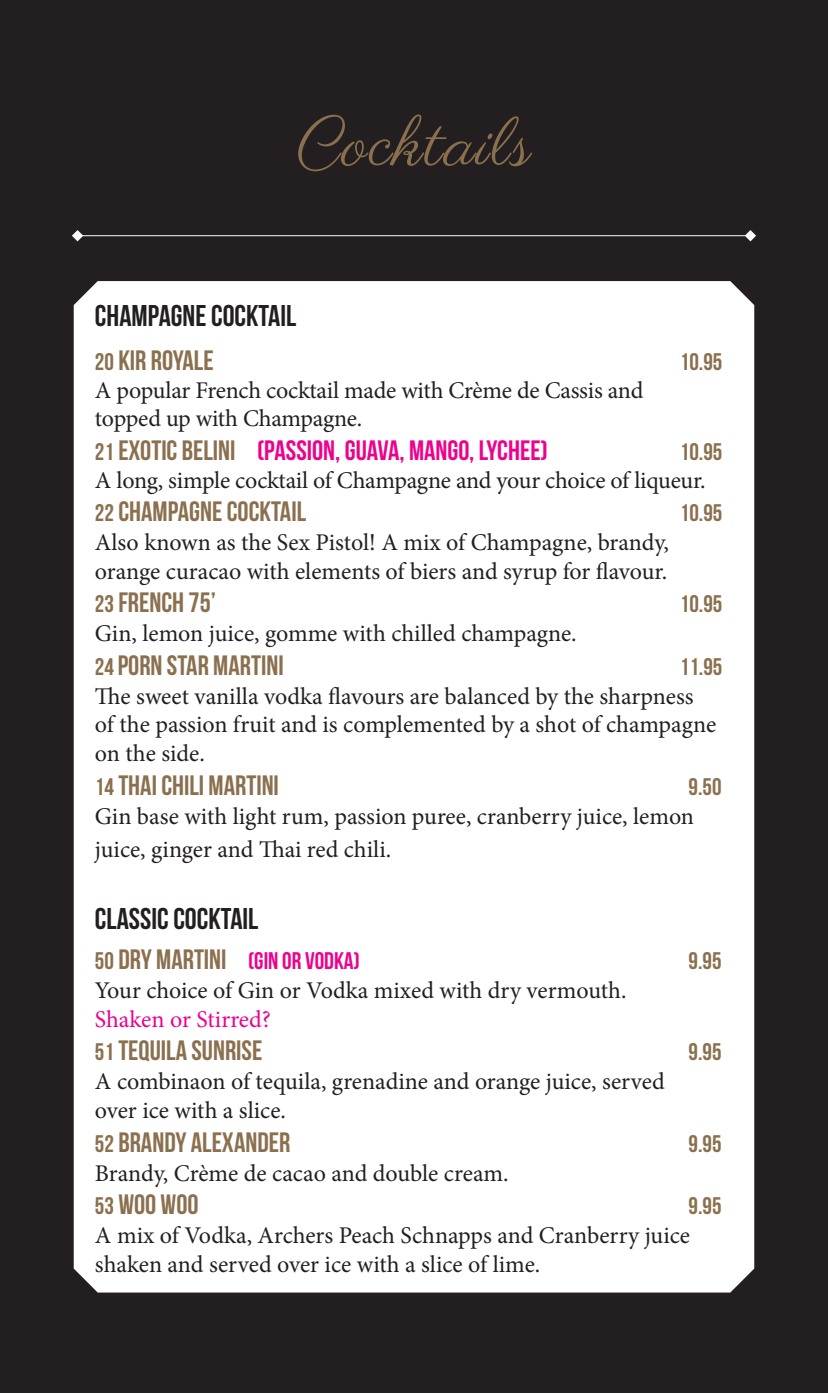
<style>
.page{position:relative;width:828px;height:1395px;background:#fff}
.page>*{position:absolute;margin:0;border:0;box-sizing:border-box;transform-origin:0 0}
.t1{font:68px "Parisienne";letter-spacing:.03em;color:#8a704e}
.t2{font:30px "Bebas Neue";color:#231f20}
.t3{font:28px "Bebas Neue";color:#8a704e}
.t4{font:28px "Bebas Neue";color:#ed028c}
.t5{font:24px/28.8px "Minion Pro";letter-spacing:-.005em;color:#231f20}
.t6{font:24px "Bebas Neue";color:#8a704e}
.t7{font:24px "Bebas Neue";color:#ed028c}
.t8{font:24px "Minion Pro";color:#ed028c}
.s1{font-size:24px}
.s2{font-size:24px;color:#8a704e}
.s3{color:#8a704e}
.s4{font-size:28px;color:#8a704e}
</style>
<div class="page">
<div style="left:0;top:0;width:828px;height:1393px;background:#231f20"></div>
<div style="left:74px;top:281px;width:680px;height:1011px;background:#fff"></div>
<hr style="left:73px;top:235px;width:681px;height:1px;background:#fff">
<svg style="left:72px;top:230px;width:11px;height:11px"></svg>
<svg style="left:745px;top:230px;width:11px;height:11px"></svg>
<h1 class="t1" style="left:297px;top:102px;width:236px">Cocktails</h1>
<p class="t2" style="left:95px;top:299px;width:203px">CHAMPAGNE COCKTAIL</p>
<p class="t3" style="left:95px;top:345px;width:120px"><span class="s1">20</span> KIR ROYALE</p>
<p class="t6" style="left:680px;top:348px;width:44px">10.95</p>
<p class="t5" style="left:95px;top:376px;width:550px;line-height:28px">A popular French cocktail made with Crème de Cassis and topped up with Champagne.</p>
<p class="t4" style="left:95px;top:434px;width:454px"><span class="s2">21</span> <span class="s3">EXOTIC BELINI</span> (PASSION, GUAVA, MANGO, LYCHEE)</p>
<p class="t6" style="left:680px;top:438px;width:44px">10.95</p>
<p class="t5" style="left:95px;top:465px;width:612px">A long, simple cocktail of Champagne and your choice of liqueur.</p>
<p class="t3" style="left:95px;top:496px;width:213px"><span class="s1">22</span> CHAMPAGNE COCKTAIL</p>
<p class="t6" style="left:680px;top:500px;width:44px">10.95</p>
<p class="t5" style="left:95px;top:528px;width:575px">Also known as the Sex Pistol! A mix of Champagne, brandy, orange curacao with elements of biers and syrup for flavour.</p>
<p class="t3" style="left:95px;top:587px;width:122px"><span class="s1">23</span> FRENCH 75’</p>
<p class="t6" style="left:680px;top:591px;width:44px">10.95</p>
<p class="t5" style="left:95px;top:619px;width:483px">Gin, lemon juice, gomme with chilled champagne.</p>
<p class="t3" style="left:95px;top:650px;width:190px"><span class="s1">24</span> PORN STAR MARTINI</p>
<p class="t6" style="left:680px;top:653px;width:44px">11.95</p>
<p class="t5" style="left:95px;top:681px;width:623px">The sweet vanilla vodka flavours are balanced by the sharpness of the passion fruit and is complemented by a shot of champagne on the side.</p>
<p class="t3" style="left:95px;top:770px;width:185px"><span class="s1">14</span> THAI CHILI MARTINI</p>
<p class="t6" style="left:688px;top:773px;width:34px">9.50</p>
<p class="t5" style="left:95px;top:799px;width:600px;line-height:33.6px">Gin base with light rum, passion puree, cranberry juice, lemon juice, ginger and Thai red chili.</p>
<p class="t2" style="left:95px;top:902px;width:165px">CLASSIC COCKTAIL</p>
<p class="t7" style="left:95px;top:948px;width:266px"><span class="s3">50</span> <span class="s4">DRY MARTINI</span> (GIN OR VODKA)</p>
<p class="t6" style="left:688px;top:948px;width:34px">9.95</p>
<p class="t5" style="left:95px;top:976px;width:533px">Your choice of Gin or Vodka mixed with dry vermouth.</p>
<p class="t8" style="left:95px;top:1003px;width:178px">Shaken or Stirred?</p>
<p class="t3" style="left:95px;top:1035px;width:169px"><span class="s1">51</span> TEQUILA SUNRISE</p>
<p class="t6" style="left:688px;top:1039px;width:34px">9.95</p>
<p class="t5" style="left:95px;top:1067px;width:571px">A combinaon of tequila, grenadine and orange juice, served over ice with a slice.</p>
<p class="t3" style="left:95px;top:1126px;width:197px"><span class="s1">52</span> BRANDY ALEXANDER</p>
<p class="t6" style="left:688px;top:1130px;width:34px">9.95</p>
<p class="t5" style="left:95px;top:1158px;width:415px">Brandy, Crème de cacao and double cream.</p>
<p class="t3" style="left:95px;top:1189px;width:105px"><span class="s1">53</span> WOO WOO</p>
<p class="t6" style="left:688px;top:1192px;width:34px">9.95</p>
<p class="t5" style="left:95px;top:1221px;width:596px">A mix of Vodka, Archers Peach Schnapps and Cranberry juice shaken and served over ice with a slice of lime.</p>
</div>
